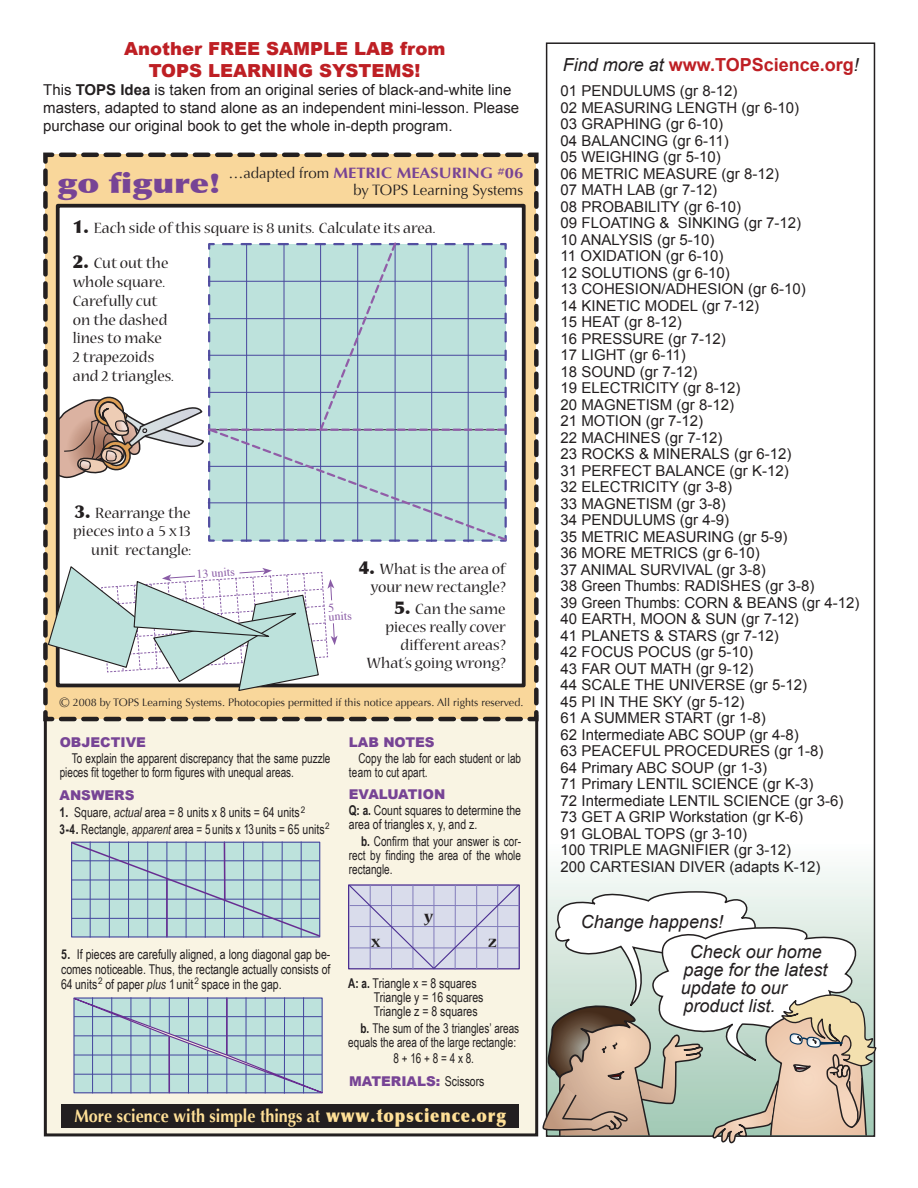
<style>
.page{position:relative;width:918px;height:1188px;background:#fff}
.page>*{position:absolute;margin:0;border:0;box-sizing:border-box;transform-origin:0 0}
.t1{font:900 27px "Optima";color:#774495;scale:1.25 1}
.t2{font:italic 18px/18px "Arial";color:#231f20}
.t3{font:700 18px "Optima";color:#ffe097;scale:.9 1}
.t4{font:900 18px "Arial";color:#be1f24}
.t5{font:700 18px "Arial";color:#be1f24}
.t6{font:700 18px "Nueva Std";color:#231f20}
.t7{font:16.5px/18.8px "Nueva Std";color:#231f20;text-align:right}
.t8{font:15px/18px "Arial";color:#231f20}
.t9{font:15px/16.8px "Optima";color:#231f20;text-align:right}
.t10{font:13.5px/14.2px "Arial Narrow";color:#231f20;scale:.9 1}
.t11{font:13.5px/14.7px "Arial Narrow";color:#231f20;scale:.95 1}
.t12{font:900 13.5px "Arial";color:#774495}
.t13{font:12px/9px "Times";color:#8a5ba6}
.t14{font:10.8px "Optima";color:#231f20}
.s1{font-weight:700}
.s2{font-weight:700;color:#774394}
.s3{font-family:"Optima";font-weight:900;font-size:18px}
.s4{font-size:13.5px}
.s5{font-style:italic}
.s6{font-family:"Arial Narrow";font-weight:400;color:#231f20}
.s7{font-weight:900}
.s8{font-weight:400;font-style:italic;color:#231f20}
</style>
<div class="page">
<div style="left:547px;top:840px;width:327px;height:295px;background:#f7faf8"></div>
<svg style="left:542px;top:890px;width:335px;height:254px"></svg>
<div style="left:45px;top:716px;width:492px;height:419px;background:#f9f4e3"></div>
<div style="left:44px;top:715px;width:494px;height:421px;border:3px solid #231f20"></div>
<svg style="left:43px;top:152px;width:496px;height:572px;background:#c5ad85"></svg>
<div style="left:58px;top:206px;width:466px;height:479px;background:#fff"></div>
<div style="left:61px;top:1104px;width:458px;height:24px;background:#231f20"></div>
<svg style="left:43px;top:171px;width:465px;height:537px"></svg>
<svg style="left:71px;top:841px;width:250px;height:97px;background:#adccd3"></svg>
<hr style="left:224px;top:843px;width:2px;height:57px;background:#672d91">
<hr style="left:166px;top:879px;width:2px;height:57px;background:#672d91">
<svg style="left:348px;top:884px;width:172px;height:86px;background:#cacbe2"></svg>
<svg style="left:73px;top:997px;width:250px;height:97px;background:#aecbd3"></svg>
<p class="t4" style="left:124px;top:39px;width:323px">Another FREE SAMPLE LAB from</p>
<p class="t4" style="left:149px;top:61px;width:273px">TOPS LEARNING SYSTEMS!</p>
<p class="t8" style="left:43px;top:81px;width:478px">This <span class="s1">TOPS Idea</span> is taken from an original series of black-and-white line masters, adapted to stand alone as an independent mini-lesson. Please purchase our original book to get the whole in-depth program.</p>
<p class="t1" style="left:57px;top:167px;width:132px">go figure!</p>
<p class="t9" style="left:228px;top:165px;width:296px">…adapted from <span class="s2">METRIC MEASURING</span> <sup>#</sup><span class="s2">06 </span>by TOPS Learning Systems</p>
<p class="t7" style="left:73px;top:219px;width:364px"><span class="s3">1.</span> Each side of this square is 8 units. Calculate its area.</p>
<p class="t7" style="left:73px;top:255px;width:97px;text-align:left"><span class="s3">2.</span> Cut out the whole square.<br>Carefully cut on the dashed lines to make</p>
<p class="t7" style="left:73px;top:348px;width:103px;text-align:left">2 trapezoids and 2 triangles.</p>
<p class="t7" style="left:73px;top:504px;width:119px"><span class="s3">3.</span> Rearrange the pieces into a 5 x 13 unit rectangle:</p>
<p class="t13" style="left:196px;top:569px;width:40px;rotate:-4deg">13 units</p>
<p class="t7" style="left:359px;top:561px;width:149px;line-height:18px"><span class="s3">4.</span> What is the area of your new rectangle?</p>
<p class="t7" style="left:367px;top:601px;width:141px;line-height:18px"><span class="s3">5.</span> Can the same pieces really cover different areas?<br>What’s going wrong?</p>
<p class="t13" style="left:328px;top:602px;width:25px;rotate:-3deg">5 units</p>
<p class="t14" style="left:60px;top:696px;width:465px"><span class="s4">©</span> 2008 by TOPS Learning Systems. Photocopies permitted if this notice appears. All rights reserved.</p>
<p class="t12" style="left:60px;top:734px;width:88px">OBJECTIVE</p>
<p class="t10" style="left:60px;top:751px;width:302px;text-indent:12px">To explain the apparent discrepancy that the same puzzle pieces fit together to form figures with unequal areas.</p>
<p class="t12" style="left:60px;top:788px;width:76px">ANSWERS</p>
<p class="t11" style="left:60px;top:805px;width:260px"><span class="s1">1.</span> Square, <span class="s5">actual</span> area = 8 units x 8 units = 64 units<sup>2</sup></p>
<p class="t10" style="left:60px;top:822px;width:302px"><span class="s1">3-4.</span> Rectangle, <span class="s5">apparent</span> area = 5 units x 13 units = 65 units<sup>2</sup></p>
<p class="t11" style="left:61px;top:947px;width:285px;text-align:justify"><span class="s1">5.</span> If pieces are carefully aligned, a long diagonal gap be&shy;comes noticeable. Thus, the rectangle actually consists of 64 units<sup>2</sup> of paper <span class="s5">plus</span> 1 unit<sup>2</sup> space in the gap.</p>
<p class="t12" style="left:349px;top:734px;width:87px">LAB NOTES</p>
<p class="t10" style="left:349px;top:751px;width:193px;text-indent:10px">Copy the lab for each student or lab team to cut apart.</p>
<p class="t12" style="left:349px;top:786px;width:98px">EVALUATION</p>
<p class="t11" style="left:349px;top:803px;width:183px;line-height:14.2px"><span class="s1">Q: a.</span> Count squares to determine the area of triangles x, y, and z.</p>
<p class="t10" style="left:349px;top:834px;width:193px;text-align:justify;text-indent:12px"><span class="s1">b.</span> Confirm that your answer is cor&shy;rect by finding the area of the whole rectangle.</p>
<p class="t6" style="left:371px;top:933px;width:11px">x</p>
<p class="t6" style="left:424px;top:908px;width:11px">y</p>
<p class="t6" style="left:488px;top:933px;width:10px">z</p>
<p class="t11" style="left:348px;top:976px;width:137px"><span class="s1">A: a.</span> Triangle x = 8 squares</p>
<p class="t11" style="left:374px;top:990px;width:117px">Triangle y = 16 squares</p>
<p class="t11" style="left:374px;top:1004px;width:111px">Triangle z = 8 squares</p>
<p class="t10" style="left:348px;top:1021px;width:191px;text-align:right"><span class="s1">b.</span> The sum of the 3 triangles’ areas equals the area of the large rectangle:</p>
<p class="t10" style="left:393px;top:1051px;width:91px">8 + 16 + 8 = 4 x 8.</p>
<p class="t12" style="left:349px;top:1074px;width:137px">MATERIALS: <span class="s6">Scissors</span></p>
<p class="t3" style="left:75px;top:1105px;width:481px">More science with simple things at <span class="s7">www.topscience.org</span></p>
<p class="t5" style="left:563px;top:55px;width:298px"><span class="s8">Find more at</span> www.TOPScience.org<span class="s8">!</span></p>
<p class="t8" style="left:561px;top:82px;width:178px">01 PENDULUMS (gr 8-12)</p>
<p class="t8" style="left:561px;top:99px;width:240px">02 MEASURING LENGTH (gr 6-10)</p>
<p class="t8" style="left:561px;top:115px;width:164px">03 GRAPHING (gr 6-10)</p>
<p class="t8" style="left:561px;top:132px;width:170px">04 BALANCING (gr 6-11)</p>
<p class="t8" style="left:561px;top:148px;width:162px">05 WEIGHING (gr 5-10)</p>
<p class="t8" style="left:561px;top:165px;width:220px">06 METRIC MEASURE (gr 8-12)</p>
<p class="t8" style="left:561px;top:181px;width:158px">07 MATH LAB (gr 7-12)</p>
<p class="t8" style="left:561px;top:198px;width:182px">08 PROBABILITY (gr 6-10)</p>
<p class="t8" style="left:561px;top:214px;width:242px">09 FLOATING &amp; SINKING (gr 7-12)</p>
<p class="t8" style="left:561px;top:231px;width:155px">10 ANALYSIS (gr 5-10)</p>
<p class="t8" style="left:561px;top:247px;width:164px">11 OXIDATION (gr 6-10)</p>
<p class="t8" style="left:561px;top:264px;width:171px">12 SOLUTIONS (gr 6-10)</p>
<p class="t8" style="left:561px;top:280px;width:247px">13 COHESION/ADHESION (gr 6-10)</p>
<p class="t8" style="left:561px;top:297px;width:200px">14 KINETIC MODEL (gr 7-12)</p>
<p class="t8" style="left:561px;top:313px;width:123px">15 HEAT (gr 8-12)</p>
<p class="t8" style="left:561px;top:330px;width:167px">16 PRESSURE (gr 7-12)</p>
<p class="t8" style="left:561px;top:346px;width:127px">17 LIGHT (gr 6-11)</p>
<p class="t8" style="left:561px;top:363px;width:138px">18 SOUND (gr 7-12)</p>
<p class="t8" style="left:561px;top:379px;width:181px">19 ELECTRICITY (gr 8-12)</p>
<p class="t8" style="left:561px;top:396px;width:175px">20 MAGNETISM (gr 8-12)</p>
<p class="t8" style="left:561px;top:412px;width:144px">21 MOTION (gr 7-12)</p>
<p class="t8" style="left:561px;top:429px;width:163px">22 MACHINES (gr 7-12)</p>
<p class="t8" style="left:561px;top:445px;width:232px">23 ROCKS &amp; MINERALS (gr 6-12)</p>
<p class="t8" style="left:561px;top:462px;width:230px">31 PERFECT BALANCE (gr K-12)</p>
<p class="t8" style="left:561px;top:478px;width:173px">32 ELECTRICITY (gr 3-8)</p>
<p class="t8" style="left:561px;top:495px;width:167px">33 MAGNETISM (gr 3-8)</p>
<p class="t8" style="left:561px;top:511px;width:170px">34 PENDULUMS (gr 4-9)</p>
<p class="t8" style="left:561px;top:528px;width:228px">35 METRIC MEASURING (gr 5-9)</p>
<p class="t8" style="left:561px;top:544px;width:201px">36 MORE METRICS (gr 6-10)</p>
<p class="t8" style="left:561px;top:561px;width:207px">37 ANIMAL SURVIVAL (gr 3-8)</p>
<p class="t8" style="left:561px;top:577px;width:255px">38 Green Thumbs: RADISHES (gr 3-8)</p>
<p class="t8" style="left:561px;top:594px;width:300px">39 Green Thumbs: CORN &amp; BEANS (gr 4-12)</p>
<p class="t8" style="left:561px;top:610px;width:240px">40 EARTH, MOON &amp; SUN (gr 7-12)</p>
<p class="t8" style="left:561px;top:627px;width:220px">41 PLANETS &amp; STARS (gr 7-12)</p>
<p class="t8" style="left:561px;top:643px;width:194px">42 FOCUS POCUS (gr 5-10)</p>
<p class="t8" style="left:561px;top:660px;width:194px">43 FAR OUT MATH (gr 9-12)</p>
<p class="t8" style="left:561px;top:676px;width:248px">44 SCALE THE UNIVERSE (gr 5-12)</p>
<p class="t8" style="left:561px;top:693px;width:185px">45 PI IN THE SKY (gr 5-12)</p>
<p class="t8" style="left:561px;top:709px;width:207px">61 A SUMMER START (gr 1-8)</p>
<p class="t8" style="left:561px;top:726px;width:240px">62 Intermediate ABC SOUP (gr 4-8)</p>
<p class="t8" style="left:561px;top:742px;width:264px">63 PEACEFUL PROCEDURES (gr 1-8)</p>
<p class="t8" style="left:561px;top:759px;width:208px">64 Primary ABC SOUP (gr 1-3)</p>
<p class="t8" style="left:561px;top:775px;width:254px">71 Primary LENTIL SCIENCE (gr K-3)</p>
<p class="t8" style="left:561px;top:792px;width:284px">72 Intermediate LENTIL SCIENCE (gr 3-6)</p>
<p class="t8" style="left:561px;top:808px;width:244px">73 GET A GRIP Workstation (gr K-6)</p>
<p class="t8" style="left:561px;top:825px;width:188px">91 GLOBAL TOPS (gr 3-10)</p>
<p class="t8" style="left:561px;top:841px;width:232px">100 TRIPLE MAGNIFIER (gr 3-12)</p>
<p class="t8" style="left:561px;top:858px;width:261px">200 CARTESIAN DIVER (adapts K-12)</p>
<p class="t2" style="left:581px;top:912px;width:144px">Change happens!</p>
<p class="t2" style="left:690px;top:943px;width:134px">Check our home</p>
<p class="t2" style="left:681px;top:961px;width:148px">page for the latest update to our</p>
<p class="t2" style="left:683px;top:997px;width:94px">product list.</p>
</div>
